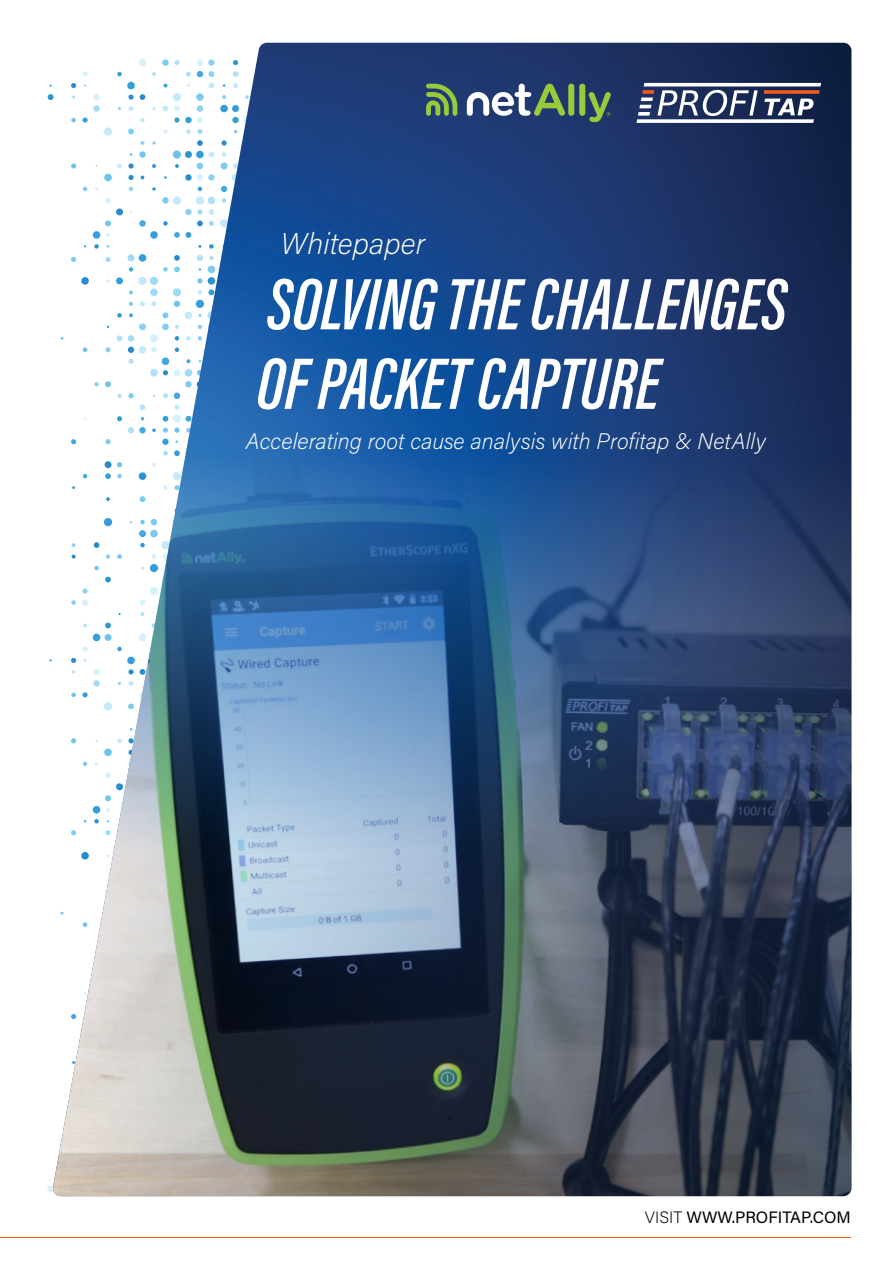
<style>
.page{position:relative;width:893px;height:1263px;background:#fff}
.page>*{position:absolute;margin:0;border:0;box-sizing:border-box;transform-origin:0 0}
.t1{font:italic 600 75px/79.5px "Acumin Pro Extra Cond";color:#fff}
.t2{font:italic 200 30px "Acumin Pro";letter-spacing:.005em;color:#fff}
.t3{font:italic 200 22.5px "Acumin Pro";color:#fff}
.t4{font:16.5px "Acumin Pro";color:#000}
.s1{font-weight:200}
</style>
<div class="page">
<div style="left:47px;top:1185px;width:7px;height:7px;background:#d6f0fc;border-radius:50%"></div>
<svg style="left:48px;top:94px;width:4px;height:6px"></svg>
<img style="left:52px;top:43px;width:799px;height:368px">
<svg style="left:636px;top:83px;width:185px;height:40px"></svg>
<img style="left:52px;top:411px;width:799px;height:785px">
<hr style="left:0;top:1237px;width:851px;height:1px;background:#f15a25">
<svg style="left:426px;top:84px;width:31px;height:32px"></svg>
<div style="left:568px;top:84px;width:6px;height:32px;background:#99ca3c;border-radius:3px"></div>
<div style="left:579px;top:84px;width:6px;height:32px;background:#99ca3c;border-radius:3px"></div>
<svg style="left:467px;top:84px;width:98px;height:32px"></svg>
<svg style="left:589px;top:92px;width:22px;height:30px"></svg>
<h2 class="t2" style="left:281px;top:223px;width:146px">Whitepaper</h2>
<h1 class="t1" style="left:257px;top:264px;width:532px">SOLVING THE CHALLENGES<br>OF PACKET CAPTURE</h1>
<p class="t3" style="left:246px;top:425px;width:522px">Accelerating root cause analysis with Profitap &amp; NetAlly</p>
<p class="t4" style="left:645px;top:1205px;width:208px"><span class="s1">VISIT</span> WWW.PROFITAP.COM</p>
</div>
